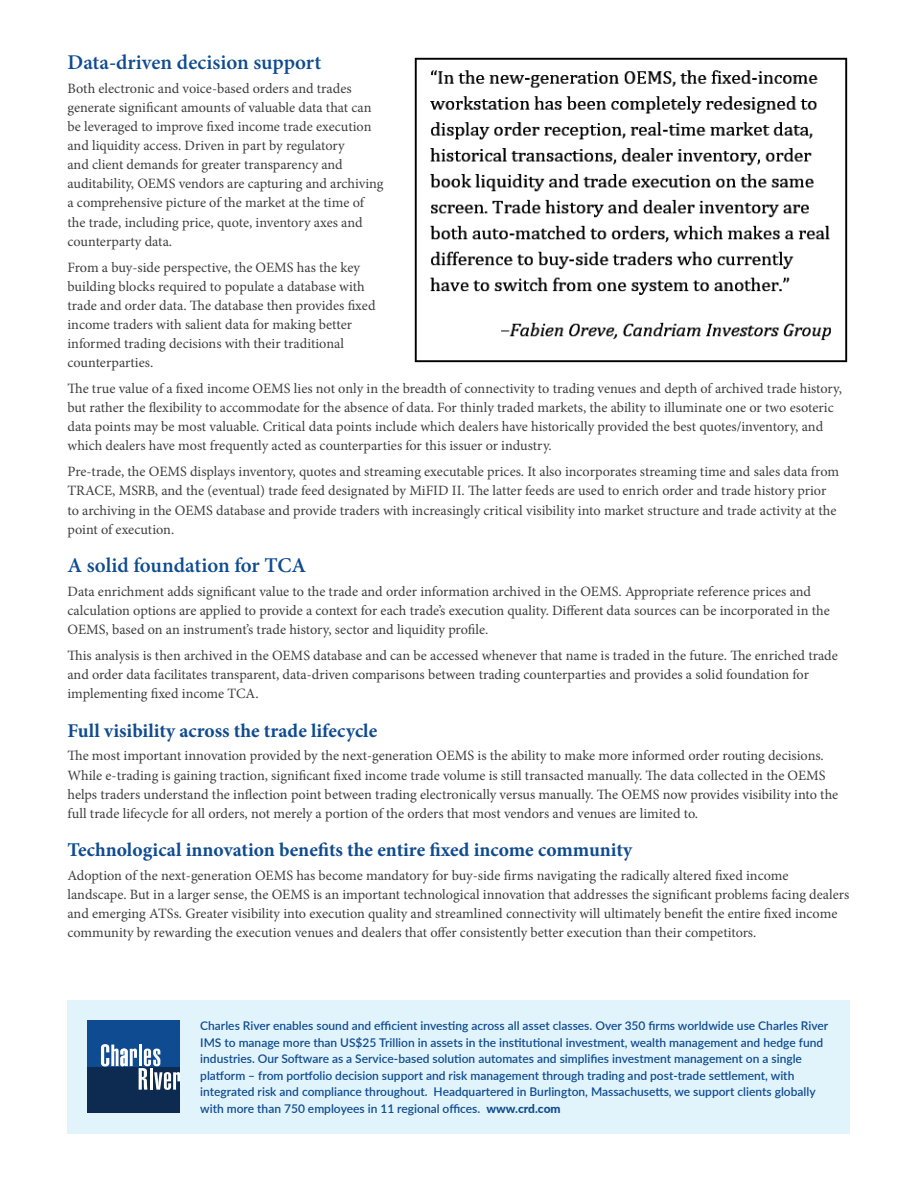
<style>
.page{position:relative;width:918px;height:1188px;background:#fff}
.page>*{position:absolute;margin:0;border:0;box-sizing:border-box;transform-origin:0 0}
.Subheadline{font:600 21px "Minion Pro";color:#0f4b90}
.Subheadline-2{font:700 19.5px "Minion Pro";color:#0f4b90}
.Body_Copy{font:14.25px/19.2px "Minion Pro";color:#3e3e3f}
.Body_Copy-2{font:600 12px/16.5px "Lato";color:#0f4b90}
.s1{font-weight:800}
</style>
<div class="page">
<img style="left:414px;top:57px;width:434px;height:306px">
<div style="left:68px;top:1000px;width:782px;height:134px;background:#e1f4fc"></div>
<div style="left:88px;top:1066px;width:92px;height:46px;background:#0d2b51"></div>
<div style="left:88px;top:1020px;width:92px;height:46px;background:#0f4b90"></div>
<svg style="left:101px;top:1044px;width:79px;height:46px"></svg>
<p class="Subheadline" style="left:68px;top:48px;width:255px">Data-driven decision support</p>
<p class="Body_Copy" style="left:68px;top:79px;width:318px">Both electronic and voice-based orders and trades generate significant amounts of valuable data that can be leveraged to improve fixed income trade execution and liquidity access. Driven in part by regulatory<br>and client demands for greater transparency and auditability, OEMS vendors are capturing and archiving a comprehensive picture of the market at the time of the trade, including price, quote, inventory axes and counterparty data.</p>
<p class="Body_Copy" style="left:68px;top:258px;width:310px">From a buy-side perspective, the OEMS has the key building blocks required to populate a database with trade and order data. The database then provides fixed income traders with salient data for making better informed trading decisions with their traditional counterparties.</p>
<p class="Body_Copy" style="left:68px;top:379px;width:776px">The true value of a fixed income OEMS lies not only in the breadth of connectivity to trading venues and depth of archived trade history, but rather the flexibility to accommodate for the absence of data. For thinly traded markets, the ability to illuminate one or two esoteric data points may be most valuable. Critical data points include which dealers have historically provided the best quotes/inventory, and which dealers have most frequently acted as counterparties for this issuer or industry.</p>
<p class="Body_Copy" style="left:68px;top:462px;width:773px">Pre-trade, the OEMS displays inventory, quotes and streaming executable prices. It also incorporates streaming time and sales data from TRACE, MSRB, and the (eventual) trade feed designated by MiFID II. The latter feeds are used to enrich order and trade history prior to archiving in the OEMS database and provide traders with increasingly critical visibility into market structure and trade activity at the point of execution.</p>
<p class="Subheadline" style="left:68px;top:551px;width:240px">A solid foundation for TCA</p>
<p class="Body_Copy" style="left:68px;top:582px;width:764px">Data enrichment adds significant value to the trade and order information archived in the OEMS. Appropriate reference prices and calculation options are applied to provide a context for each trade’s execution quality. Different data sources can be incorporated in the<br>OEMS, based on an instrument’s trade history, sector and liquidity profile.</p>
<p class="Body_Copy" style="left:68px;top:646px;width:772px">This analysis is then archived in the OEMS database and can be accessed whenever that name is traded in the future. The enriched trade and order data facilitates transparent, data-driven comparisons between trading counterparties and provides a solid foundation for implementing fixed income TCA.</p>
<p class="Subheadline-2" style="left:68px;top:717px;width:311px">Full visibility across the trade lifecycle</p>
<p class="Body_Copy" style="left:68px;top:746px;width:772px">The most important innovation provided by the next-generation OEMS is the ability to make more informed order routing decisions.<br>While e-trading is gaining traction, significant fixed income trade volume is still transacted manually. The data collected in the OEMS helps traders understand the inflection point between trading electronically versus manually. The OEMS now provides visibility into the full trade lifecycle for all orders, not merely a portion of the orders that most vendors and venues are limited to.</p>
<p class="Subheadline-2" style="left:68px;top:836px;width:566px">Technological innovation benefits the entire fixed income community</p>
<p class="Body_Copy" style="left:68px;top:866px;width:783px">Adoption of the next-generation OEMS has become mandatory for buy-side firms navigating the radically altered fixed income landscape. But in a larger sense, the OEMS is an important technological innovation that addresses the significant problems facing dealers and emerging ATSs. Greater visibility into execution quality and streamlined connectivity will ultimately benefit the entire fixed income community by rewarding the execution venues and dealers that offer consistently better execution than their competitors.</p>
<p class="Body_Copy-2" style="left:200px;top:1017px;width:630px">Charles River enables sound and efficient investing across all asset classes. Over 350 firms worldwide use Charles River IMS to manage more than US$25 Trillion in assets in the institutional investment, wealth management and hedge fund industries. Our Software as a Service-based solution automates and simplifies investment management on a single platform – from portfolio decision support and risk management through trading and post-trade settlement, with integrated risk and compliance throughout. Headquartered in Burlington, Massachusetts, we support clients globally with more than 750 employees in 11 regional offices. <span class="s1">www.crd.com</span></p>
</div>
